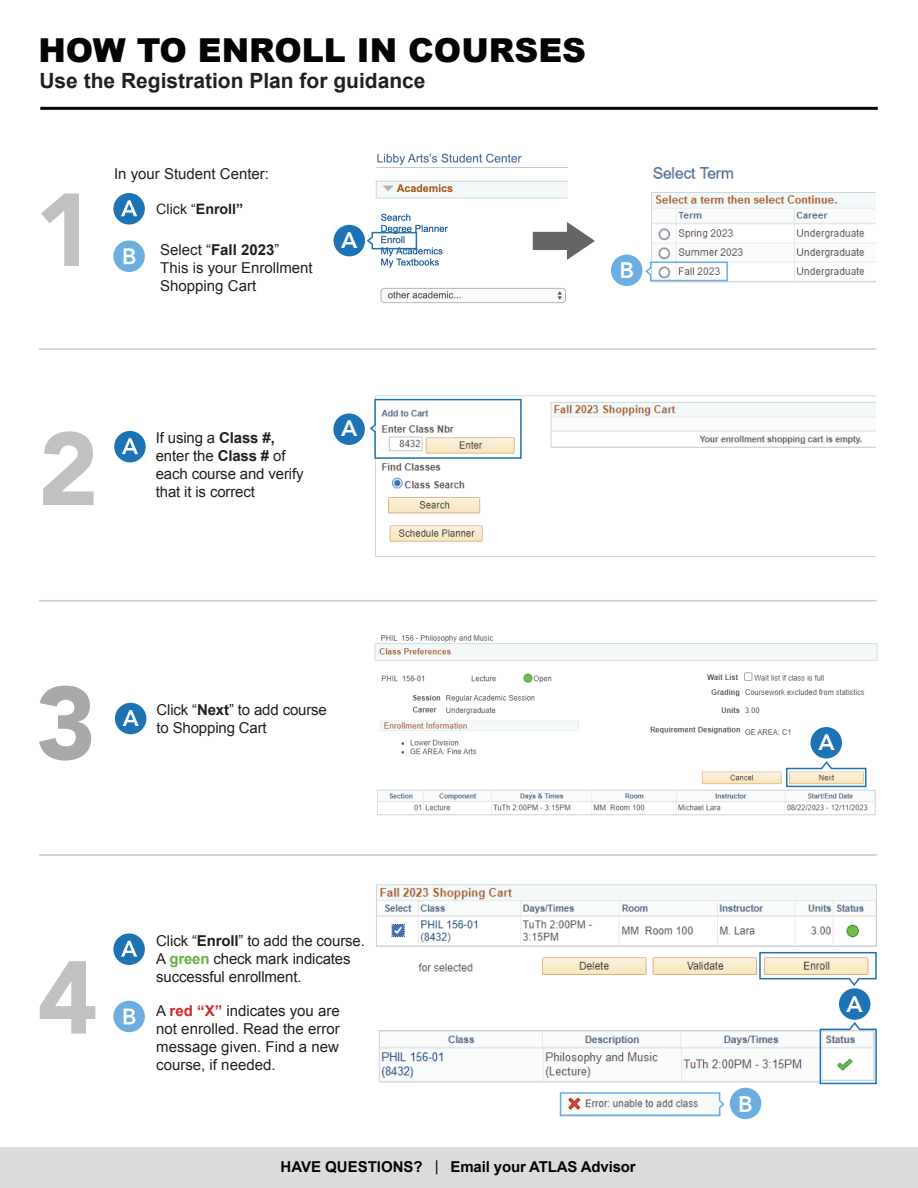
<style>
.page{position:relative;width:918px;height:1188px;background:#fff}
.page>*{position:absolute;margin:0;border:0;box-sizing:border-box;transform-origin:0 0}
.t1{font:900 33px "Arial";color:#040503}
.t2{font:800 22.5px "Avenir";color:#fff}
.t3{font:700 21px "Arial";color:#231f20}
.t4{font:15px/18px "Arial";letter-spacing:-.01em;color:#231f20}
.t5{font:700 15px "Arial";letter-spacing:-.01em;color:#040503}
.t6{font:700 14.25px "Arial";color:#231f20}
.s1{font-weight:400}
.s2{font-weight:700}
.s3{font-weight:700;color:#62b245}
.s4{font-weight:700;color:#ce2a27}
</style>
<div class="page">
<hr style="left:40px;top:107px;width:838px;height:3px;background:#040503">
<hr style="left:39px;top:348px;width:838px;height:2px;background:#cbcbcb">
<hr style="left:39px;top:600px;width:838px;height:1px;background:#cbcbcb">
<hr style="left:39px;top:854px;width:838px;height:2px;background:#cbcbcb">
<div style="left:0;top:1147px;width:918px;height:41px;background:#dcdbda"></div>
<img style="left:651px;top:167px;width:225px;height:116px">
<svg style="left:41px;top:193px;width:38px;height:73px"></svg>
<img style="left:364px;top:153px;width:204px;height:151px">
<svg style="left:533px;top:222px;width:62px;height:38px"></svg>
<div style="left:334px;top:225px;width:31px;height:31px;background:#1d73b3;border-radius:50%"></div>
<svg style="left:366px;top:231px;width:52px;height:19px"></svg>
<div style="left:113px;top:193px;width:32px;height:32px;background:#1d73b3;border-radius:50%"></div>
<svg style="left:121px;top:200px;width:16px;height:16px"></svg>
<div style="left:113px;top:240px;width:32px;height:32px;background:#6baedf;border-radius:50%"></div>
<svg style="left:124px;top:248px;width:11px;height:16px"></svg>
<div style="left:611px;top:255px;width:31px;height:31px;background:#6baedf;border-radius:50%"></div>
<svg style="left:645px;top:261px;width:84px;height:21px"></svg>
<img style="left:375px;top:395px;width:500px;height:162px">
<svg style="left:43px;top:431px;width:51px;height:74px"></svg>
<div style="left:333px;top:413px;width:32px;height:32px;background:#1d73b3;border-radius:50%"></div>
<div style="left:114px;top:431px;width:32px;height:31px;background:#1d73b3;border-radius:50%"></div>
<svg style="left:122px;top:438px;width:16px;height:16px"></svg>
<svg style="left:369px;top:398px;width:153px;height:62px"></svg>
<img style="left:374px;top:635px;width:504px;height:181px">
<svg style="left:39px;top:686px;width:52px;height:74px"></svg>
<svg style="left:785px;top:760px;width:82px;height:28px"></svg>
<div style="left:115px;top:703px;width:31px;height:31px;background:#1d73b3;border-radius:50%"></div>
<svg style="left:123px;top:710px;width:16px;height:16px"></svg>
<div style="left:811px;top:727px;width:31px;height:32px;background:#1d73b3;border-radius:50%"></div>
<img style="left:376px;top:884px;width:501px;height:91px">
<img style="left:379px;top:1030px;width:440px;height:19px">
<svg style="left:40px;top:961px;width:55px;height:73px"></svg>
<img style="left:729px;top:1093px;width:33px;height:27px">
<svg style="left:559px;top:1092px;width:166px;height:25px"></svg>
<div style="left:730px;top:1088px;width:31px;height:31px;background:#6baedf;border-radius:50%"></div>
<div style="left:113px;top:933px;width:32px;height:32px;background:#1d73b3;border-radius:50%"></div>
<svg style="left:121px;top:941px;width:16px;height:16px"></svg>
<div style="left:113px;top:1001px;width:32px;height:31px;background:#6baedf;border-radius:50%"></div>
<svg style="left:124px;top:1009px;width:11px;height:15px"></svg>
<div style="left:839px;top:988px;width:31px;height:32px;background:#1d73b3;border-radius:50%"></div>
<svg style="left:758px;top:951px;width:119px;height:35px"></svg>
<img style="left:379px;top:1049px;width:440px;height:34px">
<svg style="left:819px;top:1022px;width:58px;height:63px"></svg>
<h1 class="t1" style="left:38px;top:26px;width:549px">HOW TO ENROLL IN COURSES</h1>
<h3 class="t3" style="left:39px;top:67px;width:388px">Use the Registration Plan for guidance</h3>
<p class="t4" style="left:114px;top:165px;width:157px">In your Student Center:</p>
<p class="t6" style="left:156px;top:199px;width:89px"><span class="s1">Click “</span>Enroll”</p>
<p class="t4" style="left:160px;top:241px;width:154px">Select “<span class="s2">Fall 2023</span>”<br>This is your Enrollment<br>Shopping Cart</p>
<h2 class="t2" style="left:341px;top:223px;width:18px">A</h2>
<h2 class="t2" style="left:619px;top:252px;width:16px">B</h2>
<p class="t4" style="left:156px;top:428px;width:121px">If using a <span class="s2">Class #,</span></p>
<p class="t4" style="left:156px;top:446px;width:149px">enter the <span class="s2">Class #</span> of each course and verify that it is correct</p>
<h2 class="t2" style="left:341px;top:411px;width:18px">A</h2>
<p class="t4" style="left:157px;top:701px;width:172px">Click “<span class="s2">Next</span>” to add course to Shopping Cart</p>
<p class="t4" style="left:156px;top:932px;width:210px">Click “<span class="s2">Enroll</span>” to add the course.<br>A <span class="s3">green</span> check mark indicates successful enrollment.</p>
<p class="t4" style="left:156px;top:1002px;width:185px;text-align:justify">A <span class="s4">red “X”</span> indicates you are not enrolled. Read the error message given. Find a new course, if needed.</p>
<p class="t5" style="left:281px;top:1157px;width:357px">HAVE QUESTIONS? <span class="s1">|</span> Email your ATLAS Advisor</p>
<h2 class="t2" style="left:818px;top:725px;width:18px">A</h2>
<h2 class="t2" style="left:738px;top:1087px;width:16px">B</h2>
<h2 class="t2" style="left:846px;top:986px;width:18px">A</h2>
</div>
